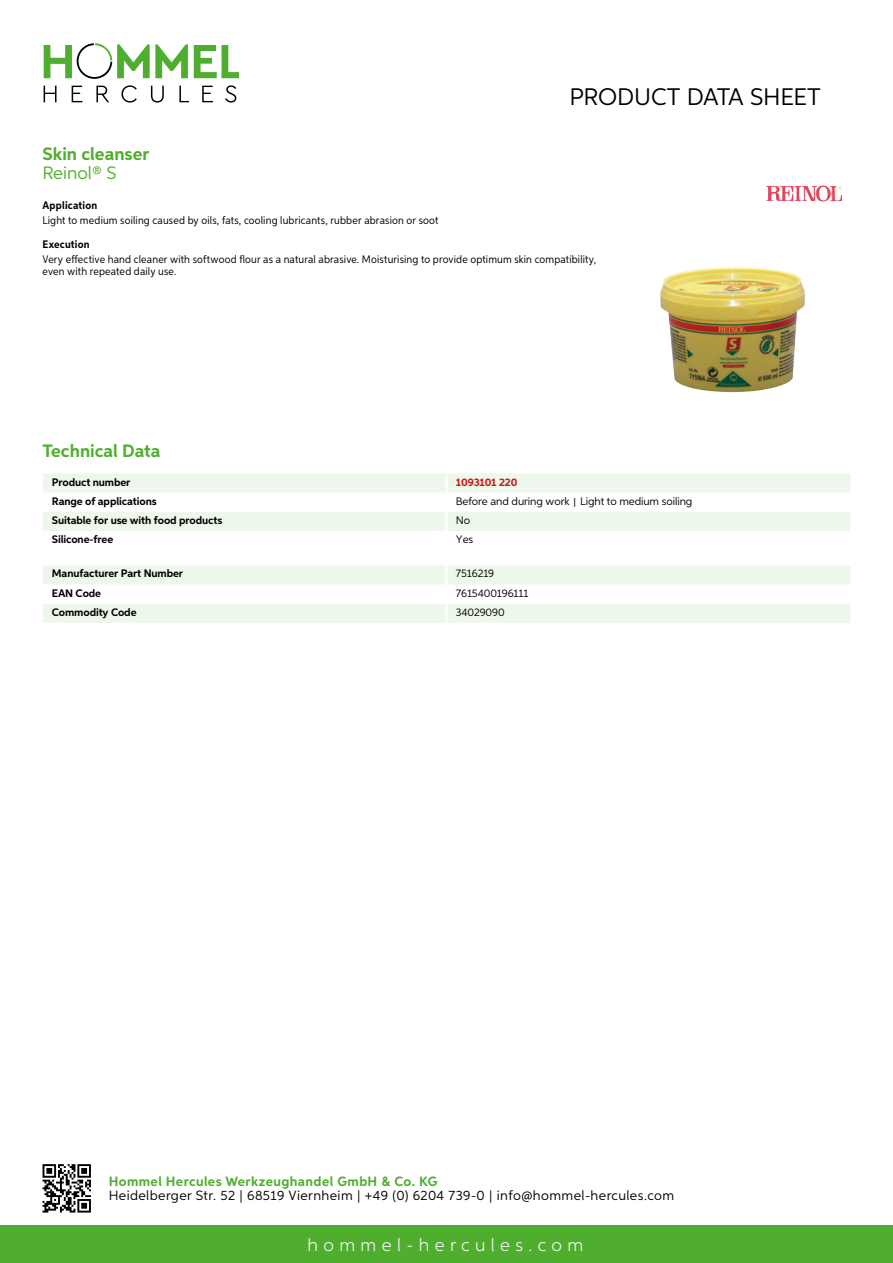
<style>
.page{position:relative;width:893px;height:1263px;background:#fff}
.page>*{position:absolute;margin:0;border:0;box-sizing:border-box;transform-origin:0 0}
.t1{font:24px "Aspira";letter-spacing:-.01em;color:#000}
.t2{font:700 18px "Aspira";color:#50ae2f}
.t3{font:300 18px "Aspira";letter-spacing:.3em;color:#fff}
.t4{font:18px "Aspira";color:#50ae2f}
.t5{font:13.5px "Aspira";letter-spacing:.03em;color:#000}
.t6{font:700 13.5px "Aspira";letter-spacing:.03em;color:#50ae2f}
.t7{font:10.95px/12px "Aspira Nar";letter-spacing:.015em;color:#000}
.t8{font:700 10.95px "Aspira";letter-spacing:-.01em;color:#000}
.t9{font:10.95px "Aspira";letter-spacing:-.01em;color:#000}
.t10{font:700 10.95px "Aspira Nar";letter-spacing:.015em;color:#000}
.t11{font:700 10.95px "Aspira";letter-spacing:-.01em;color:#cd1013}
.s1{font-family:"Wuerth Global";font-size:10.5px}
</style>
<div class="page">
<div style="left:0;top:1226px;width:893px;height:37px;background:#50ae2f"></div>
<svg style="left:43px;top:1164px;width:48px;height:48px"></svg>
<svg style="left:194px;top:45px;width:45px;height:33px"></svg>
<svg style="left:44px;top:43px;width:144px;height:36px"></svg>
<svg style="left:44px;top:86px;width:13px;height:16px"></svg>
<svg style="left:72px;top:86px;width:10px;height:16px"></svg>
<svg style="left:96px;top:86px;width:13px;height:16px"></svg>
<svg style="left:121px;top:85px;width:16px;height:18px"></svg>
<svg style="left:151px;top:86px;width:13px;height:17px"></svg>
<svg style="left:179px;top:86px;width:10px;height:16px"></svg>
<svg style="left:202px;top:86px;width:11px;height:16px"></svg>
<svg style="left:225px;top:85px;width:11px;height:18px"></svg>
<div style="left:43px;top:474px;width:807px;height:19px;background:#eef7eb"></div>
<div style="left:43px;top:512px;width:807px;height:19px;background:#eef7eb"></div>
<hr style="left:445px;top:474px;width:3px;height:19px;background:#fff">
<hr style="left:445px;top:512px;width:3px;height:19px;background:#fff">
<svg style="left:43px;top:566px;width:807px;height:57px"></svg>
<hr style="left:445px;top:604px;width:3px;height:19px;background:#fff">
<img style="left:660px;top:267px;width:145px;height:125px">
<img style="left:815px;top:185px;width:16px;height:16px">
<h1 class="t1" style="left:569px;top:82px;width:253px">Product data sh eet</h1>
<h2 class="t2" style="left:43px;top:142px;width:108px">Skin cleanser</h2>
<h2 class="t4" style="left:43px;top:162px;width:75px">Reinol® S</h2>
<p class="t10" style="left:43px;top:199px;width:56px">Application</p>
<p class="t7" style="left:43px;top:214px;width:397px">Light to medium soiling caused by oils, fats, cooling lubricants, rubber abrasion or soot</p>
<p class="t10" style="left:43px;top:237px;width:49px">Execution</p>
<p class="t7" style="left:43px;top:253px;width:555px">Very effective hand cleaner with softwood flour as a natural abrasive. Moisturising to provide optimum skin compatibility, even with repeated daily use.</p>
<h2 class="t2" style="left:43px;top:439px;width:120px">Technical Data</h2>
<p class="t8" style="left:52px;top:475px;width:80px">Product number</p>
<p class="t11" style="left:456px;top:475px;width:63px">1093101 220</p>
<p class="t8" style="left:52px;top:494px;width:106px">Range of applications</p>
<p class="t9" style="left:456px;top:494px;width:238px">Before and during work <span class="s1">|</span> Light to medium soiling</p>
<p class="t8" style="left:52px;top:513px;width:172px">Suitable for use with food products</p>
<p class="t9" style="left:456px;top:513px;width:16px">No</p>
<p class="t8" style="left:52px;top:532px;width:63px">Silicone-free</p>
<p class="t9" style="left:456px;top:532px;width:19px">Yes</p>
<p class="t8" style="left:52px;top:567px;width:133px">Manufacturer Part Number</p>
<p class="t9" style="left:456px;top:567px;width:40px">7516219</p>
<p class="t8" style="left:52px;top:586px;width:51px">EAN Code</p>
<p class="t9" style="left:456px;top:586px;width:74px">7615400196111</p>
<p class="t8" style="left:52px;top:605px;width:86px">Commodity Code</p>
<p class="t9" style="left:456px;top:605px;width:50px">34029090</p>
<p class="t6" style="left:109px;top:1172px;width:330px">Hommel Hercules Werkzeughandel GmbH &amp; Co. KG</p>
<p class="t5" style="left:109px;top:1187px;width:567px">Heidelberger Str. 52 | 68519 Viernheim | +49 (0) 6204 739-0 | info@hommel-hercules.com</p>
<h2 class="t3" style="left:307px;top:1234px;width:277px">hommel-hercules.com</h2>
</div>
